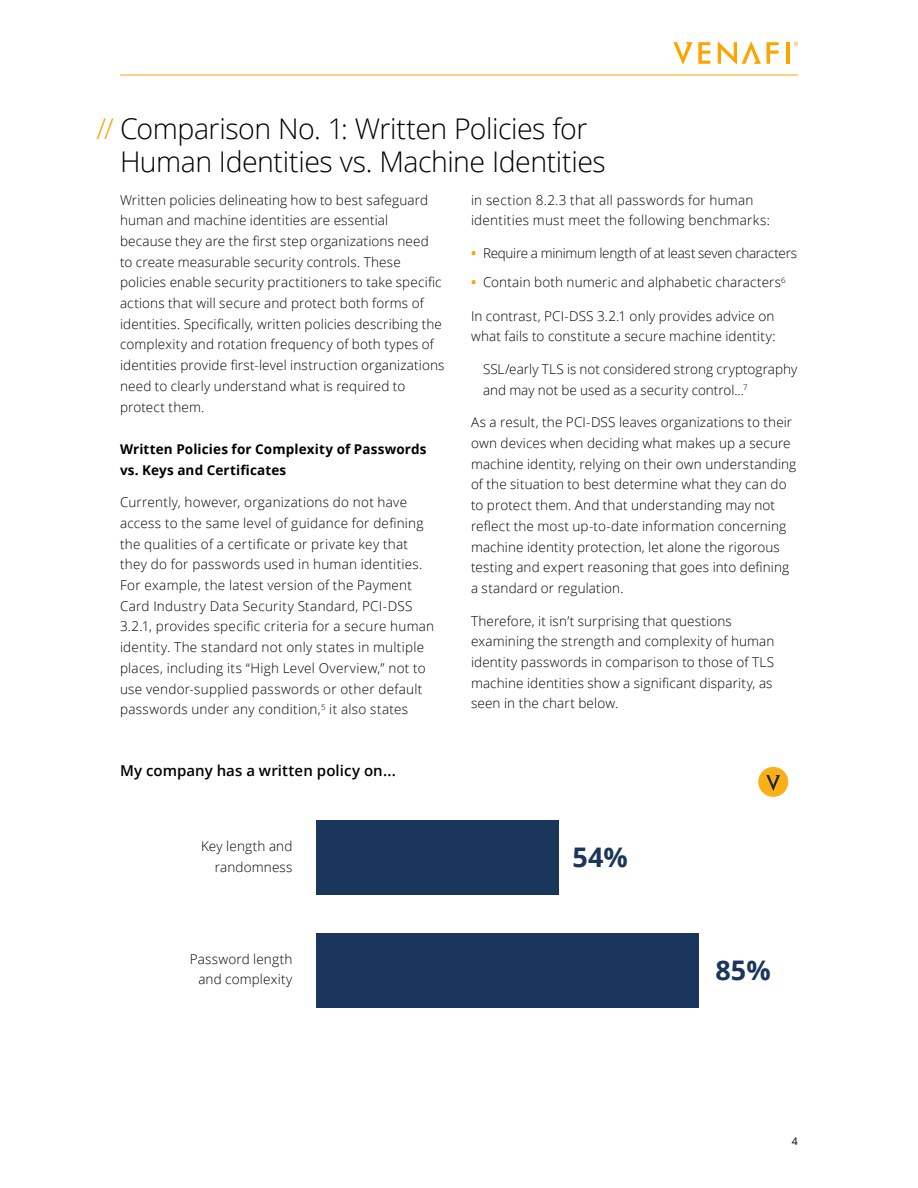
<style>
.page{position:relative;width:918px;height:1188px;background:#fff}
.page>*{position:absolute;margin:0;border:0;box-sizing:border-box;transform-origin:0 0}
.Venafi_-_Section_Hea{font:300 28.5px "Open Sans";letter-spacing:-.015em;color:#000}
.t1{font:700 27px "Open Sans";color:#1b365d}
.Venafi_-_Subheads{font:600 15px "Open Sans";letter-spacing:.005em;color:#000}
.Venafi_-_Body{font:300 13.5px/20.7px "Open Sans";letter-spacing:.01em;color:#000}
.Venafi_-_Subheads-2{font:700 13.5px/21px "Open Sans";letter-spacing:.01em;color:#000}
.Venafi_-_Body-2{font:300 13.5px "Open Sans";letter-spacing:-.02em;color:#000}
.t2{font:10.5px "Open Sans";color:#000}
.s1{color:#ffa300}
.s2{font-weight:700;color:#ffa300}
</style>
<div class="page">
<svg style="left:718px;top:41px;width:43px;height:24px"></svg>
<svg style="left:673px;top:42px;width:37px;height:23px"></svg>
<svg style="left:767px;top:42px;width:12px;height:22px"></svg>
<hr style="left:786px;top:42px;width:4px;height:22px;background:#ffa300">
<svg style="left:794px;top:42px;width:4px;height:4px"></svg>
<hr style="left:120px;top:75px;width:678px;height:1px;background:#ffa300">
<div style="left:316px;top:933px;width:383px;height:75px;background:#1b365d"></div>
<div style="left:316px;top:820px;width:244px;height:76px;background:#1b365d"></div>
<div style="left:758px;top:767px;width:30px;height:30px;background:#fbb017;border-radius:50%"></div>
<svg style="left:766px;top:775px;width:14px;height:16px"></svg>
<p class="Venafi_-_Section_Hea" style="left:97px;top:109px;width:492px"><span class="s1">//</span> Comparison No. 1: Written Policies for</p>
<p class="Venafi_-_Section_Hea" style="left:120px;top:142px;width:487px">Human Identities vs. Machine Identities</p>
<p class="Venafi_-_Body" style="left:120px;top:189px;width:326px">Written policies delineating how to best safeguard human and machine identities are essential<br>because they are the first step organizations need to create measurable security controls. These policies enable security practitioners to take specific actions that will secure and protect both forms of identities. Specifically, written policies describing the complexity and rotation frequency of both types of identities provide first-level instruction organizations need to clearly understand what is required to protect them.</p>
<p class="Venafi_-_Subheads-2" style="left:120px;top:438px;width:308px">Written Policies for Complexity of Passwords vs. Keys and Certificates</p>
<p class="Venafi_-_Body" style="left:120px;top:492px;width:316px">Currently, however, organizations do not have access to the same level of guidance for defining the qualities of a certificate or private key that they do for passwords used in human identities.<br>For example, the latest version of the Payment Card Industry Data Security Standard, PCI-DSS 3.2.1, provides specific criteria for a secure human identity. The standard not only states in multiple places, including its “High Level Overview,” not to use vendor-supplied passwords or other default passwords under any condition,<sup>5</sup> it also states</p>
<p class="Venafi_-_Body" style="left:471px;top:189px;width:300px">in section 8.2.3 that all passwords for human identities must meet the following benchmarks:</p>
<p class="Venafi_-_Body-2" style="left:471px;top:244px;width:328px"><span class="s2">•</span> Require a minimum length of at least seven characters</p>
<p class="Venafi_-_Body" style="left:471px;top:272px;width:316px"><span class="s2">•</span> Contain both numeric and alphabetic characters<sup>6</sup></p>
<p class="Venafi_-_Body" style="left:471px;top:305px;width:306px">In contrast, PCI-DSS 3.2.1 only provides advice on what fails to constitute a secure machine identity:</p>
<p class="Venafi_-_Body" style="left:483px;top:358px;width:316px">SSL/early TLS is not considered strong cryptography and may not be used as a security control...<sup>7</sup></p>
<p class="Venafi_-_Body" style="left:471px;top:412px;width:327px">As a result, the PCI-DSS leaves organizations to their own devices when deciding what makes up a secure machine identity, relying on their own understanding of the situation to best determine what they can do to protect them. And that understanding may not reflect the most up-to-date information concerning machine identity protection, let alone the rigorous testing and expert reasoning that goes into defining a standard or regulation.</p>
<p class="Venafi_-_Body" style="left:471px;top:610px;width:305px">Therefore, it isn’t surprising that questions examining the strength and complexity of human identity passwords in comparison to those of TLS machine identities show a significant disparity, as seen in the chart below.</p>
<p class="Venafi_-_Subheads" style="left:120px;top:761px;width:277px">My company has a written policy on...</p>
<p class="Venafi_-_Body" style="left:201px;top:835px;width:93px;text-align:right">Key length and randomness</p>
<p class="Venafi_-_Body" style="left:190px;top:948px;width:104px;text-align:right">Password length and complexity</p>
<p class="t1" style="left:573px;top:839px;width:57px">54%</p>
<p class="t1" style="left:716px;top:951px;width:57px">85%</p>
<p class="t2" style="left:792px;top:1134px;width:8px">4</p>
</div>
